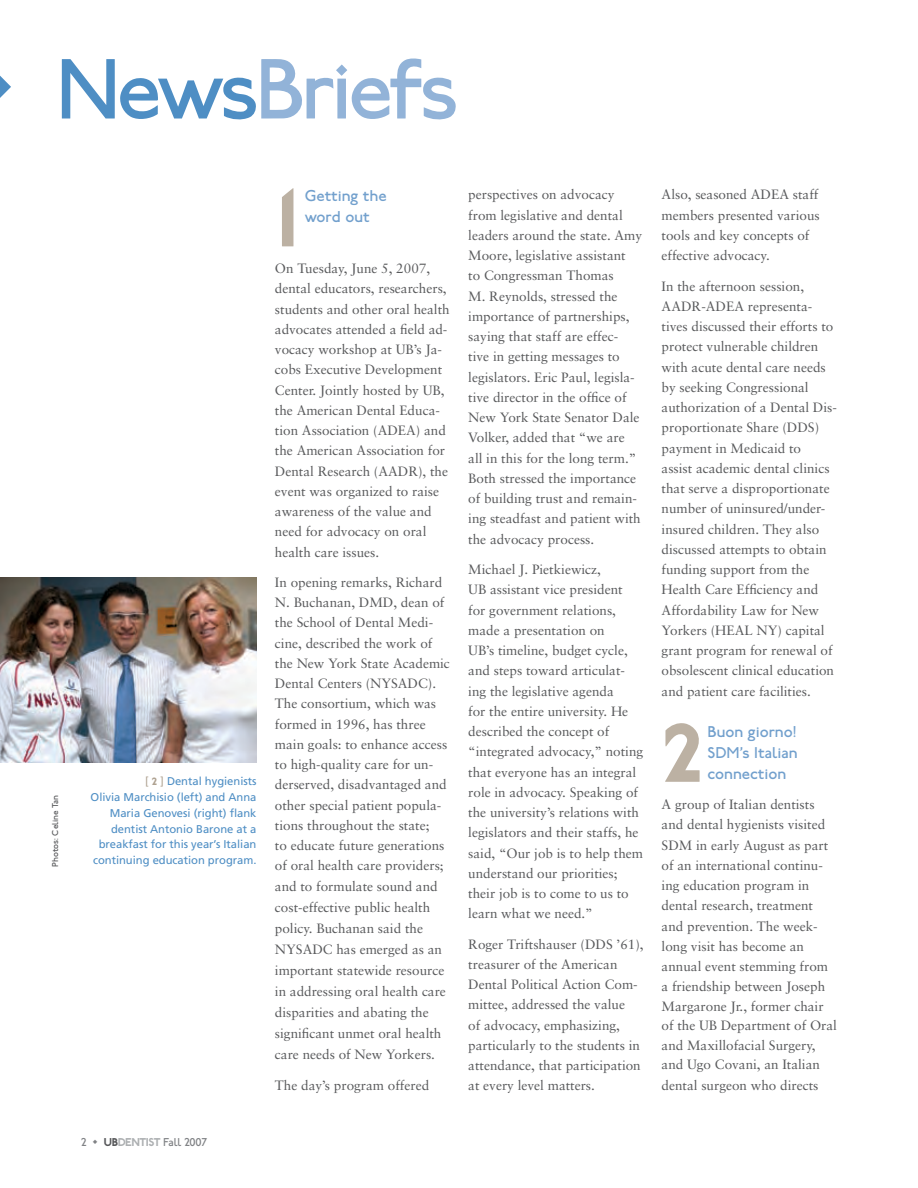
<style>
.page{position:relative;width:918px;height:1188px;background:#fff}
.page>*{position:absolute;margin:0;border:0;box-sizing:border-box;transform-origin:0 0}
.t1{font:90px "P22 Johnston Underground";color:#92b3d8}
.t2{font:700 87.45px "P22 Johnston Underground";color:#bcb1a3}
.t3{font:16.5px/21px "P22 Johnston Underground";color:#72a0cd}
.t4{font:13.5px/20.2px "Sabon";color:#58595b}
.t5{font:12px "P22 Johnston Underground";color:#808285}
.t6{font:11.25px/15.8px "Frutiger";letter-spacing:-.005em;color:#4e8ec4;text-align:right}
.t7{font:9px "P22 Johnston Underground";color:#58595b}
.s1{color:#4e8ec4}
.s2{color:#afa291}
.s3{font-family:"P22 Johnston Underground";font-weight:700;color:#afa291}
.s4{font-family:"Monotype Sorts";font-size:6px}
.s5{font-weight:700;color:#58595b}
.s6{font-weight:700;color:#adb0b2}
</style>
<div class="page">
<svg style="left:0;top:76px;width:11px;height:22px"></svg>
<img style="left:0;top:577px;width:256px;height:186px">
<h1 class="t1" style="left:56px;top:38px;width:405px"><span class="s1">News</span>Briefs</h1>
<p class="t7" style="left:50px;top:867px;width:73px;rotate:-90deg">Photos: Celine Tan</p>
<p class="t6" style="left:91px;top:774px;width:167px"><span class="s2">[</span> <span class="s3">2</span> <span class="s2">]</span> Dental hygienists<br>Olivia Marchisio (left) and Anna<br>Maria Genovesi (right) flank dentist Antonio Barone at a breakfast for this year’s Italian continuing education program.</p>
<p class="t5" style="left:81px;top:1135px;width:128px">2 <span class="s4">u</span> <span class="s5">UB</span><span class="s6">DENTIST</span> Fall 2007</p>
<h2 class="t2" style="left:275px;top:166px;width:27px">1</h2>
<p class="t3" style="left:305px;top:186px;width:83px">Getting the word out</p>
<p class="t4" style="left:275px;top:258px;width:176px">On Tuesday, June 5, 2007, dental educators, researchers, students and other oral health advocates attended a field ad&shy;vocacy workshop at UB’s Ja&shy;cobs Executive Development<br>Center. Jointly hosted by UB, the American Dental Educa&shy;tion Association (ADEA) and the American Association for<br>Dental Research (AADR), the event was organized to raise awareness of the value and need for advocacy on oral health care issues.</p>
<p class="t4" style="left:275px;top:572px;width:177px">In opening remarks, Richard<br>N. Buchanan, DMD, dean of the School of Dental Medi&shy;cine, described the work of the New York State Academic<br>Dental Centers (NYSADC).<br>The consortium, which was formed in 1996, has three main goals: to enhance access to high-quality care for un&shy;derserved, disadvantaged and other special patient popula&shy;tions throughout the state;<br>to educate future generations of oral health care providers; and to formulate sound and cost-effective public health policy. Buchanan said the<br>NYSADC has emerged as an important statewide resource in addressing oral health care disparities and abating the significant unmet oral health care needs of New Yorkers.</p>
<p class="t4" style="left:275px;top:1075px;width:156px">The day’s program offered</p>
<p class="t4" style="left:468px;top:185px;width:175px">perspectives on advocacy from legislative and dental leaders around the state. Amy<br>Moore, legislative assistant<br>to Congressman Thomas<br>M. Reynolds, stressed the importance of partnerships, saying that staff are effec&shy;tive in getting messages to legislators. Eric Paul, legisla&shy;tive director in the office of<br>New York State Senator Dale<br>Volker, added that “we are all in this for the long term.”<br>Both stressed the importance of building trust and remain&shy;ing steadfast and patient with the advocacy process.</p>
<p class="t4" style="left:468px;top:559px;width:177px">Michael J. Pietkiewicz,<br>UB assistant vice president for government relations, made a presentation on<br>UB’s timeline, budget cycle, and steps toward articulat&shy;ing the legislative agenda<br>for the entire university. He described the concept of “integrated advocacy,” noting that everyone has an integral role in advocacy. Speaking of the university’s relations with legislators and their staffs, he said, “Our job is to help them understand our priorities; their job is to come to us to learn what we need.”</p>
<p class="t4" style="left:468px;top:934px;width:177px">Roger Triftshauser (DDS ’61), treasurer of the American<br>Dental Political Action Com&shy;mittee, addressed the value<br>of advocacy, emphasizing, particularly to the students in attendance, that participation at every level matters.</p>
<p class="t4" style="left:662px;top:185px;width:160px">Also, seasoned ADEA staff members presented various tools and key concepts of effective advocacy.</p>
<p class="t4" style="left:662px;top:276px;width:177px">In the afternoon session,<br>AADR-ADEA representa&shy;tives discussed their efforts to protect vulnerable children with acute dental care needs by seeking Congressional authorization of a Dental Dis&shy;proportionate Share (DDS) payment in Medicaid to<br>assist academic dental clinics that serve a disproportionate number of uninsured/under&shy;insured children. They also discussed attempts to obtain funding support from the<br>Health Care Efficiency and<br>Affordability Law for New<br>Yorkers (HEAL NY) capital grant program for renewal of obsolescent clinical education and patient care facilities.</p>
<h2 class="t2" style="left:662px;top:701px;width:43px">2</h2>
<p class="t3" style="left:707px;top:721px;width:91px">Buon giorno!<br>SDM</p>
<p class="t3" style="left:707px;top:742px;width:92px;text-indent:32px">’s Italian connection</p>
<p class="t4" style="left:662px;top:794px;width:177px">A group of Italian dentists and dental hygienists visited<br>SDM in early August as part of an international continu&shy;ing education program in dental research, treatment and prevention. The week&shy;long visit has become an annual event stemming from a friendship between Joseph<br>Margarone Jr., former chair of the UB Department of Oral and Maxillofacial Surgery, and Ugo Covani, an Italian dental surgeon who directs</p>
</div>
